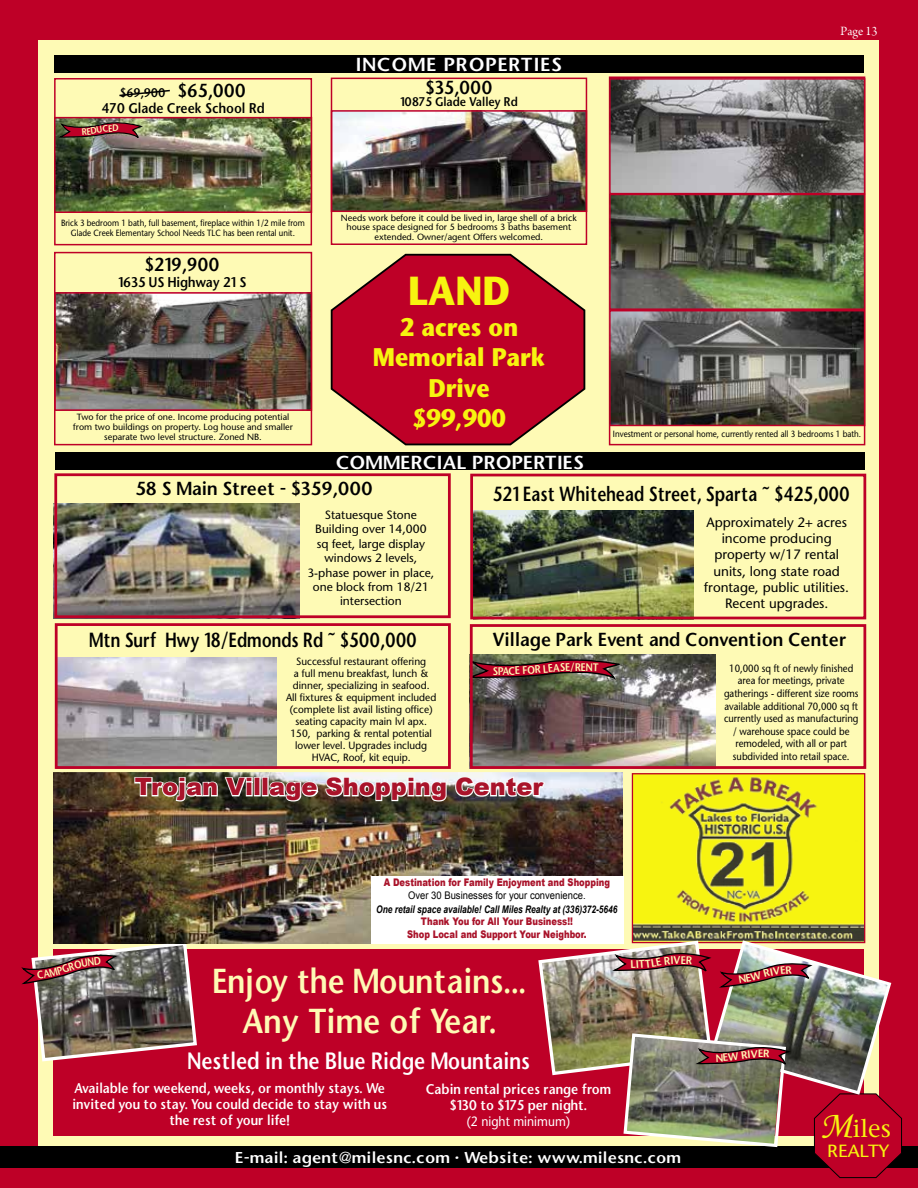
<style>
.page{position:relative;width:918px;height:1188px;background:#be0027}
.page>*{position:absolute;margin:0;border:0;box-sizing:border-box;transform-origin:0 0}
.t1{font:700 40.5px "Stone Sans";color:#f7f410;scale:.9 1}
.t2{font:600 33px/39.6px "Stone Sans";color:#fefab5;text-align:center;scale:.88 1}
.t3{font:700 25.5px/30.6px "Stone Sans";color:#f7f410;text-align:center;scale:.9 1}
.t4{font:25.05px "Stone Serif";color:#f7f410}
.t5{font:900 24px "Arial";color:#a9132a}
.t6{font:600 22.5px "Stone Sans";color:#fff;scale:.85 1}
.t7{font:600 19.5px "Stone Sans";color:#000;scale:.8 1}
.t8{font:600 18px "Stone Sans";color:#000;scale:.95 1}
.t9{font:600 18px "Stone Sans";letter-spacing:.01em;color:#fff;scale:1.05 1}
.t10{font:600 18px "Stone Sans";letter-spacing:.05em;color:#fff;scale:1.05 1}
.t11{font:600 18px "Stone Sans";color:#000;scale:.9 1}
.t12{font:17.7px "Stone Sans";color:#f7f410;scale:1.1 1}
.t13{font:600 15px "Stone Sans";letter-spacing:.01em;color:#fff;scale:1.05 1}
.t14{font:600 13.5px/16.2px "Stone Sans";color:#fff;text-align:center;scale:.9 1}
.t15{font:13.5px/16.2px "Stone Sans";color:#000;text-align:center}
.t16{font:600 13.5px "Stone Sans";color:#000;scale:.9 1}
.t17{font:13.5px "Stone Sans";color:#fff;scale:.9 1}
.t18{font:13.5px "Arno Pro Display";color:#fff}
.t19{font:12px/14.4px "Stone Sans";color:#000;text-align:center}
.t20{font:600 12px "Stone Sans";color:#000;scale:.9 1}
.t21{font:10.5px/12px "Stone Sans";color:#000;text-align:center;scale:.96 1}
.t22{font:10.5px/12.6px "Stone Sans";color:#000;text-align:center;scale:.9 1}
.t23{font:900 10.5px/12.6px "Arial";color:#a9132a;text-align:center;scale:.8 1}
.t24{font:italic 700 10.5px "Arial";color:#000;scale:.8 1}
.t25{font:10.5px "Arial";color:#000;scale:.9 1}
.t26{font:600 10.5px "Stone Sans";color:#fefab5;scale:.9 1}
.t27{font:9px/9.8px "Stone Sans";color:#000;text-align:center}
.t28{font:9px/10.8px "Stone Sans";color:#000;text-align:center;scale:.88 1}
.t29{font:9px "Stone Sans";color:#000;scale:.89 1}
.s1{font-size:18px}
.s2{font-family:"Monotype Corsiva";font-size:38.25px}
</style>
<div class="page">
<div style="left:38px;top:40px;width:840px;height:1106px;background:#fefab5"></div>
<img style="left:634px;top:775px;width:229px;height:163px">
<div style="left:632px;top:773px;width:233px;height:170px;border:1px solid #be0027"></div>
<div style="left:53px;top:950px;width:811px;height:186px;background:#be0027"></div>
<div style="left:0;top:1147px;width:918px;height:21px;background:#000"></div>
<div style="left:54px;top:55px;width:810px;height:17px;background:#000"></div>
<img style="left:334px;top:113px;width:250px;height:96px">
<div style="left:331px;top:110px;width:256px;height:102px;border:2px solid #be0027"></div>
<div style="left:331px;top:78px;width:256px;height:167px;border:2px solid #be0027"></div>
<div style="left:54px;top:78px;width:258px;height:167px;border:2px solid #be0027"></div>
<img style="left:57px;top:120px;width:252px;height:90px">
<div style="left:54px;top:117px;width:258px;height:96px;border:2px solid #be0027"></div>
<svg style="left:119px;top:89px;width:51px;height:8px"></svg>
<img style="left:612px;top:81px;width:250px;height:226px">
<div style="left:609px;top:78px;width:256px;height:116px;border:2px solid #be0027"></div>
<div style="left:609px;top:194px;width:256px;height:116px;border:2px solid #be0027"></div>
<img style="left:612px;top:313px;width:250px;height:110px">
<div style="left:609px;top:310px;width:256px;height:116px;border:2px solid #be0027"></div>
<div style="left:55px;top:453px;width:810px;height:17px;background:#000"></div>
<img style="left:474px;top:510px;width:219px;height:105px">
<div style="left:470px;top:474px;width:396px;height:145px;border:3px solid #be0027"></div>
<img style="left:59px;top:658px;width:217px;height:107px">
<div style="left:55px;top:623px;width:396px;height:146px;border:3px solid #be0027"></div>
<img style="left:469px;top:655px;width:246px;height:114px">
<img style="left:58px;top:504px;width:242px;height:110px">
<div style="left:470px;top:624px;width:396px;height:145px;border:3px solid #be0027"></div>
<div style="left:54px;top:473px;width:397px;height:145px;border:3px solid #be0027"></div>
<img style="left:53px;top:809px;width:570px;height:135px">
<img style="left:53px;top:773px;width:570px;height:36px">
<svg style="left:133px;top:776px;width:121px;height:27px;background:#7c7969"></svg>
<div style="left:254px;top:777px;width:7px;height:19px;border:2px solid #fff"></div>
<div style="left:262px;top:777px;width:7px;height:19px;border:2px solid #fff"></div>
<img style="left:267px;top:775px;width:181px;height:28px">
<svg style="left:454px;top:775px;width:92px;height:23px;background:#d2d3d6"></svg>
<div style="left:371px;top:876px;width:253px;height:68px;background:#fff"></div>
<svg style="left:330px;top:253px;width:256px;height:193px"></svg>
<div style="left:54px;top:252px;width:258px;height:193px;border:2px solid #be0027"></div>
<img style="left:57px;top:295px;width:252px;height:113px">
<div style="left:54px;top:292px;width:258px;height:119px;border:2px solid #be0027"></div>
<svg style="left:59px;top:120px;width:83px;height:19px;background:#864341"></svg>
<svg style="left:469px;top:656px;width:152px;height:23px;background:#7c3438"></svg>
<img style="left:22px;top:940px;width:177px;height:122px">
<img style="left:537px;top:938px;width:365px;height:240px">
<h3 class="t20" style="left:120px;top:85px;width:141px">$69,900 <span class="s1">$65,000</span></h3>
<h3 class="t16" style="left:102px;top:100px;width:183px">470 Glade Creek School Rd</h3>
<h3 class="t10" style="left:356px;top:53px;width:198px">INCOME PROPERTIES</h3>
<h3 class="t11" style="left:426px;top:76px;width:76px">$35,000</h3>
<h3 class="t20" style="left:400px;top:94px;width:132px">10875 Glade Valley Rd</h3>
<h3 class="t18" style="left:841px;top:24px;width:38px">Page 13</h3>
<p class="t28" style="left:61px;top:217px;width:279px">Brick 3 bedroom 1 bath, full basement, fireplace within 1/2 mile from<br>Glade Creek Elementary School Needs TLC has been rental unit.</p>
<h3 class="t11" style="left:145px;top:253px;width:84px">$219,900</h3>
<h3 class="t16" style="left:118px;top:274px;width:144px">1635 US Highway 21 S</h3>
<p class="t27" style="left:73px;top:412px;width:221px;line-height:10.2px">Two for the price of one. Income producing potential from two buildings on property. Log house and smaller separate two level structure. Zoned NB.</p>
<p class="t27" style="left:341px;top:213px;width:237px">Needs work before it could be lived in, large shell of a brick house space designed for 5 bedrooms 3 baths basement extended. Owner/agent Offers welcomed.</p>
<h1 class="t1" style="left:408px;top:265px;width:115px">LAND</h1>
<h3 class="t3" style="left:373px;top:311px;width:193px">2 acres on<br>Memorial Park<br>Drive<br>$99,900</h3>
<p class="t29" style="left:613px;top:429px;width:281px">Investment or personal home, currently rented all 3 bedrooms 1 bath.</p>
<h3 class="t9" style="left:336px;top:451px;width:238px">COMMERCIAL PROPERTIES</h3>
<h3 class="t7" style="left:493px;top:482px;width:448px">521 East Whitehead Street, Sparta ~ $425,000</h3>
<h3 class="t15" style="left:704px;top:514px;width:146px">Approximately 2+ acres income producing property w/17 rental units, long state road frontage, public utilities.<br>Recent upgrades.</h3>
<h3 class="t7" style="left:89px;top:628px;width:411px">Mtn Surf Hwy 18/Edmonds Rd ~ $500,000</h3>
<p class="t21" style="left:286px;top:655px;width:158px">Successful restaurant offering<br>a full menu breakfast, lunch &amp; dinner, specializing in seafood.<br>All fixtures &amp; equipment included (complete list avail listing office) seating capacity main lvl apx.<br>150, parking &amp; rental potential lower level. Upgrades includg<br>HVAC, Roof, kit equip.</p>
<h3 class="t8" style="left:135px;top:477px;width:251px">58 S Main Street - $359,000</h3>
<h3 class="t19" style="left:307px;top:508px;width:128px">Statuesque Stone<br>Building over 14,000<br>sq feet, large display windows 2 levels,<br>3-phase power in place, one block from 18/21 intersection</h3>
<h3 class="t8" style="left:493px;top:628px;width:374px">Village Park Event and Convention Center</h3>
<p class="t26" style="left:581px;top:660px;width:7px">E</p>
<p class="t22" style="left:724px;top:662px;width:151px">10,000 sq ft of newly finished area for meetings, private gatherings - different size rooms available additional 70,000 sq ft currently used as manufacturing / warehouse space could be remodeled, with all or part subdivided into retail space.</p>
<h3 class="t5" style="left:135px;top:773px;width:410px">Trojan Village Shopping Center</h3>
<p class="t23" style="left:384px;top:876px;width:284px">A Destination for Family Enjoyment and Shopping</p>
<p class="t25" style="left:408px;top:889px;width:199px">Over 30 Businesses for your convenience.</p>
<p class="t24" style="left:376px;top:902px;width:303px">One retail space available! Call Miles Realty at (336)372-5646</p>
<p class="t23" style="left:407px;top:915px;width:226px">Thank You for All Your Business!!<br>Shop Local and Support Your Neighbor.</p>
<h2 class="t2" style="left:212px;top:961px;width:358px">Enjoy the Mountains...<br>Any Time of Year.</h2>
<h3 class="t6" style="left:188px;top:1046px;width:404px">Nestled in the Blue Ridge Mountains</h3>
<h3 class="t14" style="left:426px;top:1081px;width:207px">Cabin rental prices range from $130 to $175 per night.</h3>
<h3 class="t17" style="left:467px;top:1114px;width:116px">(2 night minimum)</h3>
<h3 class="t14" style="left:72px;top:1080px;width:351px">Available for weekend, weeks, or monthly stays. We invited you to stay. You could decide to stay with us the rest of your life!</h3>
<h3 class="t13" style="left:235px;top:1148px;width:426px">E-mail: agent@milesnc.com • Website: www.milesnc.com</h3>
<h3 class="t4" style="left:820px;top:1113px;width:73px"><span class="s2">M</span>iles</h3>
<h3 class="t12" style="left:827px;top:1140px;width:58px">REALTY</h3>
</div>
